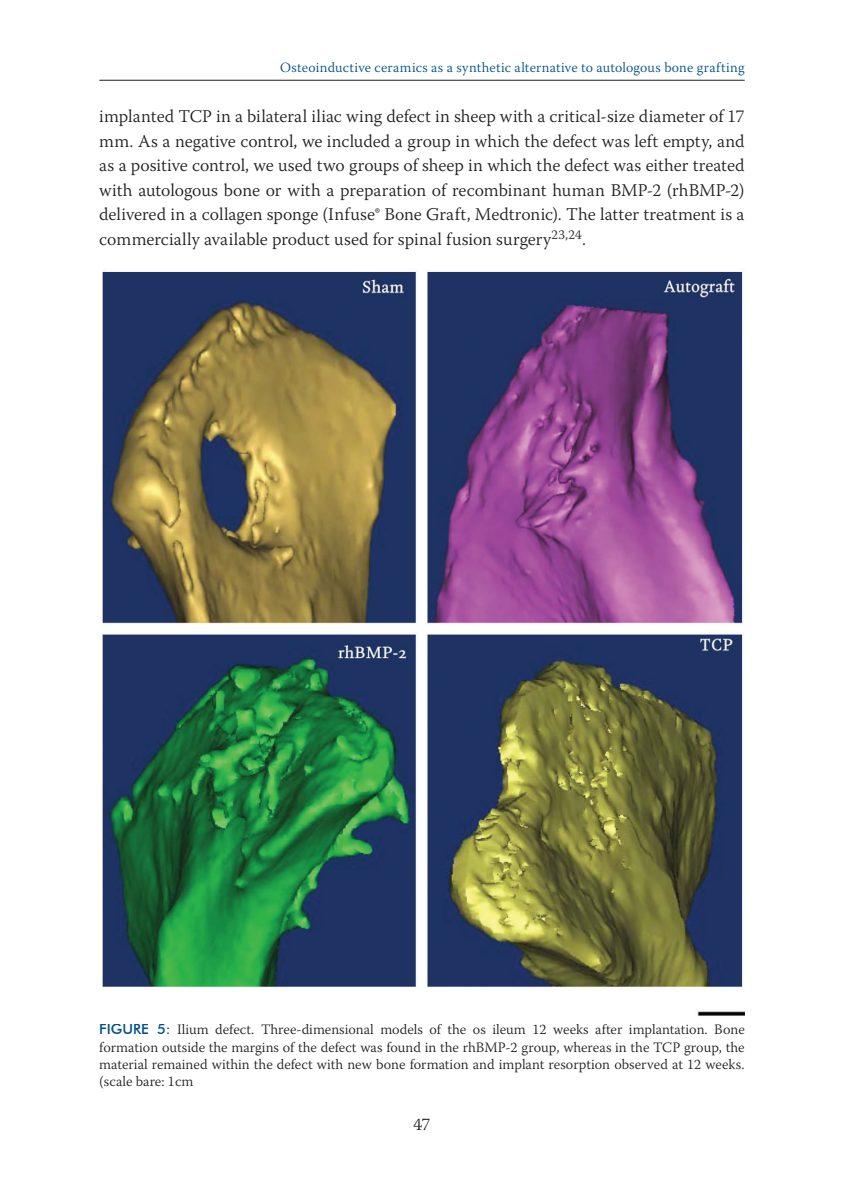
<style>
.page{position:relative;width:844px;height:1191px;background:#fff}
.page>*{position:absolute;margin:0;border:0;box-sizing:border-box;transform-origin:0 0}
.t1{font:300 17.85px/24.5px "Warnock Pro";letter-spacing:.005em;color:#231f20;text-align:justify}
.t2{font:300 17.5px "Warnock Pro";color:#231f20}
.t3{font:300 14.35px/17.2px "Warnock Pro";color:#231f20;text-align:justify}
.t4{font:300 14px "Warnock Pro";letter-spacing:.015em;color:#005187}
.s1{font-family:"Futura BT";font-weight:500;color:#005187}
</style>
<div class="page">
<hr style="left:99px;top:80px;width:645px;height:1px;background:#231f20">
<img style="left:102px;top:271px;width:642px;height:745px">
<p class="t4" style="left:280px;top:59px;width:466px">Osteoinductive ceramics as a synthetic alternative to autologous bone grafting</p>
<p class="t1" style="left:99px;top:104px;width:646px">implanted TCP in a bilateral iliac wing defect in sheep with a critical-size diameter of 17 mm. As a negative control, we included a group in which the defect was left empty, and as a positive control, we used two groups of sheep in which the defect was either treated with autologous bone or with a preparation of recombinant human BMP-2 (rhBMP-2) delivered in a collagen sponge (Infuse® Bone Graft, Medtronic). The latter treatment is a commercially available product used for spinal fusion surgery<sup>23,24</sup>.</p>
<p class="t3" style="left:99px;top:1021px;width:646px"><span class="s1">FIGURE 5:</span> Ilium defect. Three-dimensional models of the os ileum 12 weeks after implantation. Bone formation outside the margins of the defect was found in the rhBMP-2 group, whereas in the TCP group, the material remained within the defect with new bone formation and implant resorption observed at 12 weeks. (scale bare: 1cm</p>
<p class="t2" style="left:413px;top:1113px;width:19px">47</p>
</div>
